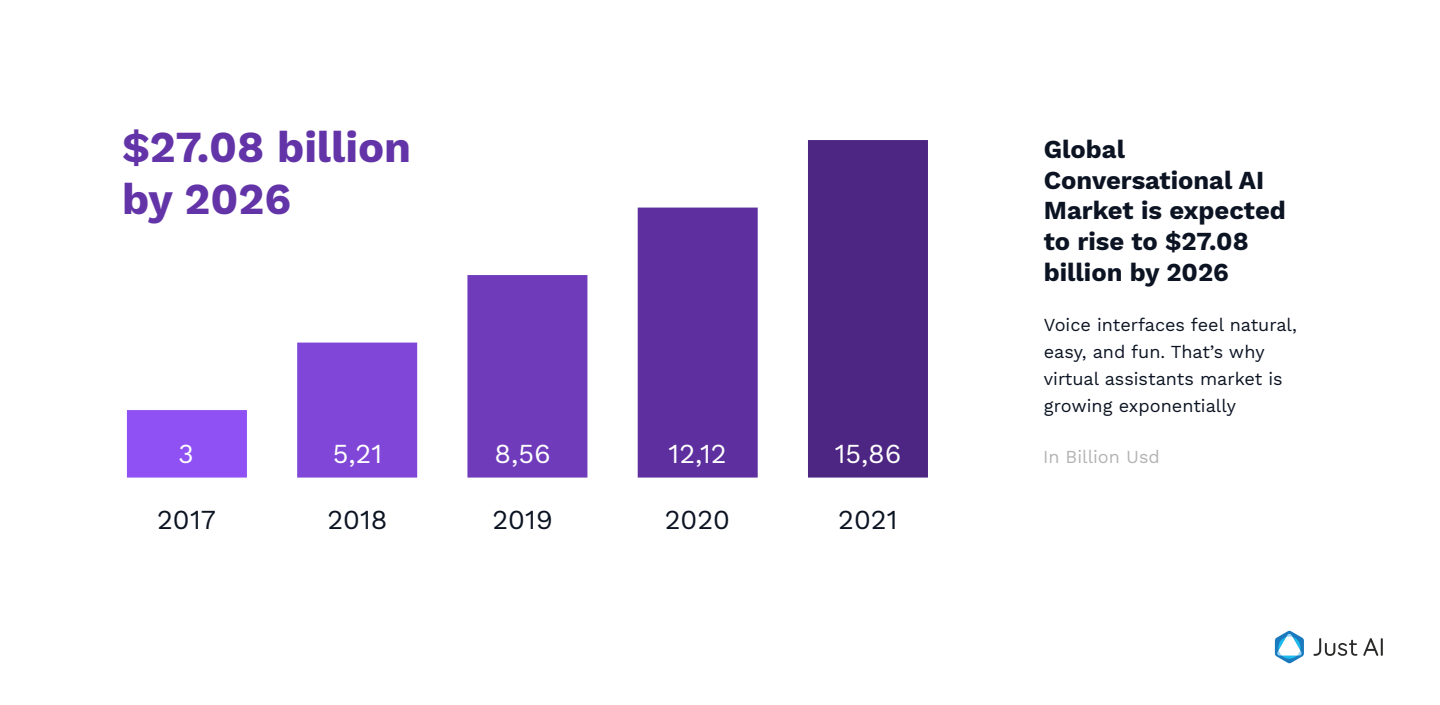
<style>
.page{position:relative;width:1440px;height:705px;background:#fff}
.page>*{position:absolute;margin:0;border:0;box-sizing:border-box;transform-origin:0 0}
.t1{font:700 43.5px/52.2px "Work Sans";color:#6334a8}
.t2{font:27px "Work Sans";color:#0c1423}
.t3{font:27px "Work Sans";color:#fff}
.t4{font:700 25.5px/30.6px "Work Sans";color:#0c1423}
.t5{font:18px/27px "Work Sans";color:#0c1423}
.t6{font:18px "Work Sans";color:#b3b3b3}
</style>
<div class="page">
<div style="left:808px;top:140px;width:120px;height:338px;background:#4d2582"></div>
<div style="left:638px;top:208px;width:120px;height:270px;background:#5e309f"></div>
<div style="left:467px;top:275px;width:120px;height:203px;background:#6f3bbb"></div>
<div style="left:297px;top:343px;width:120px;height:135px;background:#7f46d8"></div>
<div style="left:127px;top:410px;width:120px;height:68px;background:#9051f4"></div>
<svg style="left:1275px;top:631px;width:29px;height:32px"></svg>
<svg style="left:1313px;top:638px;width:70px;height:18px"></svg>
<h1 class="t1" style="left:122px;top:123px;width:291px">$27.08 billion by 2026</h1>
<h3 class="t4" style="left:1044px;top:136px;width:244px">Global<br>Conversational AI<br>Market is expected to rise to $27.08 billion by 2026</h3>
<p class="t5" style="left:1044px;top:312px;width:255px">Voice interfaces feel natural, easy, and fun. That’s why virtual assistants market is growing exponentially</p>
<h2 class="t3" style="left:178px;top:438px;width:17px">3</h2>
<h2 class="t3" style="left:333px;top:438px;width:51px">5,21</h2>
<h2 class="t3" style="left:495px;top:438px;width:58px">8,56</h2>
<h2 class="t3" style="left:668px;top:438px;width:60px">12,12</h2>
<h2 class="t3" style="left:834px;top:438px;width:69px">15,86</h2>
<p class="t6" style="left:1043px;top:446px;width:118px">In Billion Usd</p>
<h2 class="t2" style="left:157px;top:504px;width:60px">2017</h2>
<h2 class="t2" style="left:327px;top:504px;width:62px">2018</h2>
<h2 class="t2" style="left:492px;top:504px;width:62px">2019</h2>
<h2 class="t2" style="left:665px;top:504px;width:67px">2020</h2>
<h2 class="t2" style="left:838px;top:504px;width:61px">2021</h2>
</div>
